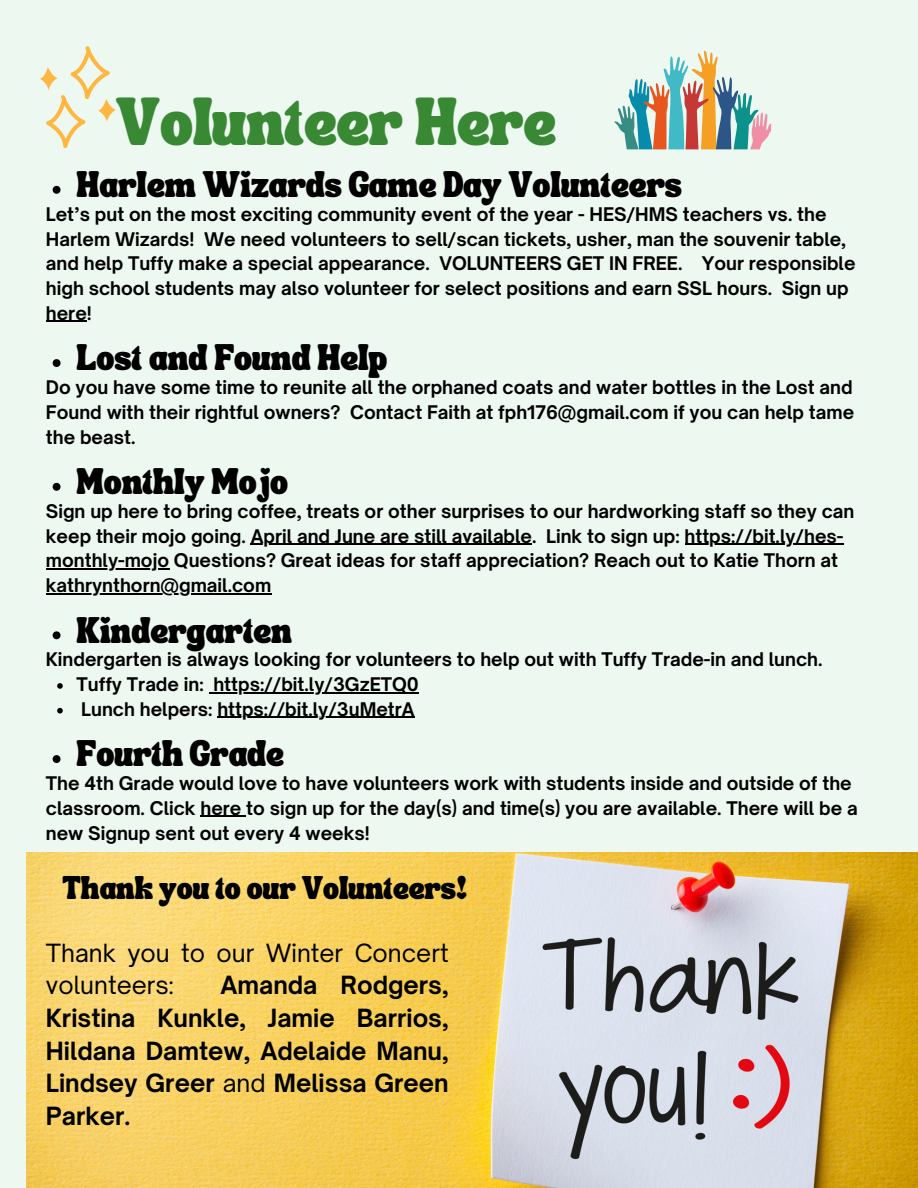
<style>
.page{position:relative;width:918px;height:1188px;background:#edf8f1}
.page>*{position:absolute;margin:0;border:0;box-sizing:border-box;transform-origin:0 0}
.t1{font:33px "TANSONGBIRD";color:#398934}
.t2{font:700 24px/32.7px "Open Sauce One";color:#000;text-align:justify}
.t3{font:24px/32.7px "Open Sauce One";color:#000}
.t4{font:700 18px/24.8px "Open Sauce One";color:#000}
.t5{font:18px "TANSONGBIRD";color:#000}
.t6{font:16.05px "TANSONGBIRD";color:#000}
.s1{font-family:"TANSONGBIRD";font-weight:400}
.s2{font-weight:400}
</style>
<div class="page">
<svg style="left:40px;top:46px;width:76px;height:102px"></svg>
<svg style="left:614px;top:50px;width:158px;height:99px"></svg>
<img style="left:26px;top:852px;width:892px;height:336px">
<svg style="left:53px;top:186px;width:8px;height:8px"></svg>
<hr style="left:46px;top:321px;width:41px;height:1px;background:#000">
<svg style="left:53px;top:359px;width:8px;height:8px"></svg>
<svg style="left:53px;top:483px;width:8px;height:8px"></svg>
<hr style="left:251px;top:544px;width:281px;height:1px;background:#000">
<hr style="left:685px;top:544px;width:159px;height:1px;background:#000">
<hr style="left:46px;top:568px;width:123px;height:2px;background:#000">
<hr style="left:46px;top:593px;width:225px;height:1px;background:#000">
<svg style="left:53px;top:631px;width:8px;height:8px"></svg>
<svg style="left:57px;top:683px;width:6px;height:6px"></svg>
<hr style="left:213px;top:692px;width:206px;height:1px;background:#000">
<svg style="left:57px;top:708px;width:6px;height:6px"></svg>
<hr style="left:217px;top:717px;width:198px;height:1px;background:#000">
<svg style="left:53px;top:755px;width:8px;height:8px"></svg>
<hr style="left:200px;top:816px;width:46px;height:1px;background:#000">
<h1 class="t1" style="left:116px;top:115px;width:441px">Volunteer Here</h1>
<p class="t5" style="left:76px;top:180px;width:607px">Harlem Wizards Game Day Volunteers</p>
<p class="t4" style="left:46px;top:202px;width:811px">Let’s put on the most exciting community event of the year - HES/HMS teachers vs. the Harlem Wizards! We need volunteers to sell/scan tickets, usher, man the souvenir table, and help Tuffy make a special appearance. VOLUNTEERS GET IN FREE. Your responsible high school students may also volunteer for select positions and earn SSL hours. Sign up here!</p>
<h3 class="t5" style="left:76px;top:354px;width:312px">Lost and Found Help</h3>
<p class="t4" style="left:46px;top:375px;width:810px;text-align:justify">Do you have some time to reunite all the orphaned coats and water bottles in the Lost and Found with their rightful owners? Contact Faith at fph176@gmail.com if you can help tame the beast.</p>
<h3 class="t5" style="left:76px;top:477px;width:213px">Monthly Mojo</h3>
<p class="t4" style="left:46px;top:499px;width:810px">Sign up here to bring coffee, treats or other surprises to our hardworking staff so they can keep their mojo going. April and June are still available. Link to sign up: https://bit.ly/hes-</p>
<h3 class="t4" style="left:46px;top:548px;width:794px">monthly-mojo Questions? Great ideas for staff appreciation? Reach out to Katie Thorn at</h3>
<p class="t4" style="left:46px;top:573px;width:227px">kathrynthorn@gmail.com</p>
<p class="t5" style="left:76px;top:626px;width:217px">Kindergarten</p>
<p class="t4" style="left:46px;top:647px;width:778px">Kindergarten is always looking for volunteers to help out with Tuffy Trade-in and lunch.</p>
<p class="t4" style="left:76px;top:672px;width:129px">Tuffy Trade in:</p>
<p class="t4" style="left:81px;top:672px;width:339px;text-align:right">https://bit.ly/3GzETQ0<br>Lunch helpers: https://bit.ly/3uMetrA</p>
<p class="t4" style="left:46px;top:748px;width:807px;line-height:23.7px;text-indent:31px"><span class="s1">Fourth Grade<br></span>The 4th Grade would love to have volunteers work with students inside and outside of the</p>
<h3 class="t4" style="left:46px;top:796px;width:813px">classroom. Click here to sign up for the day(s) and time(s) you are available. There will be a new Signup sent out every 4 weeks!</h3>
<p class="t6" style="left:63px;top:884px;width:406px">Thank you to our Volunteers!</p>
<p class="t3" style="left:46px;top:936px;width:404px">Thank you to our Winter Concert volunteers:</p>
<p class="t2" style="left:46px;top:969px;width:404px;text-indent:175px">Amanda Rodgers, Kristina Kunkle, Jamie Barrios, Hildana Damtew, Adelaide Manu, Lindsey Greer <span class="s2">and</span> Melissa Green Parker.</p>
</div>
